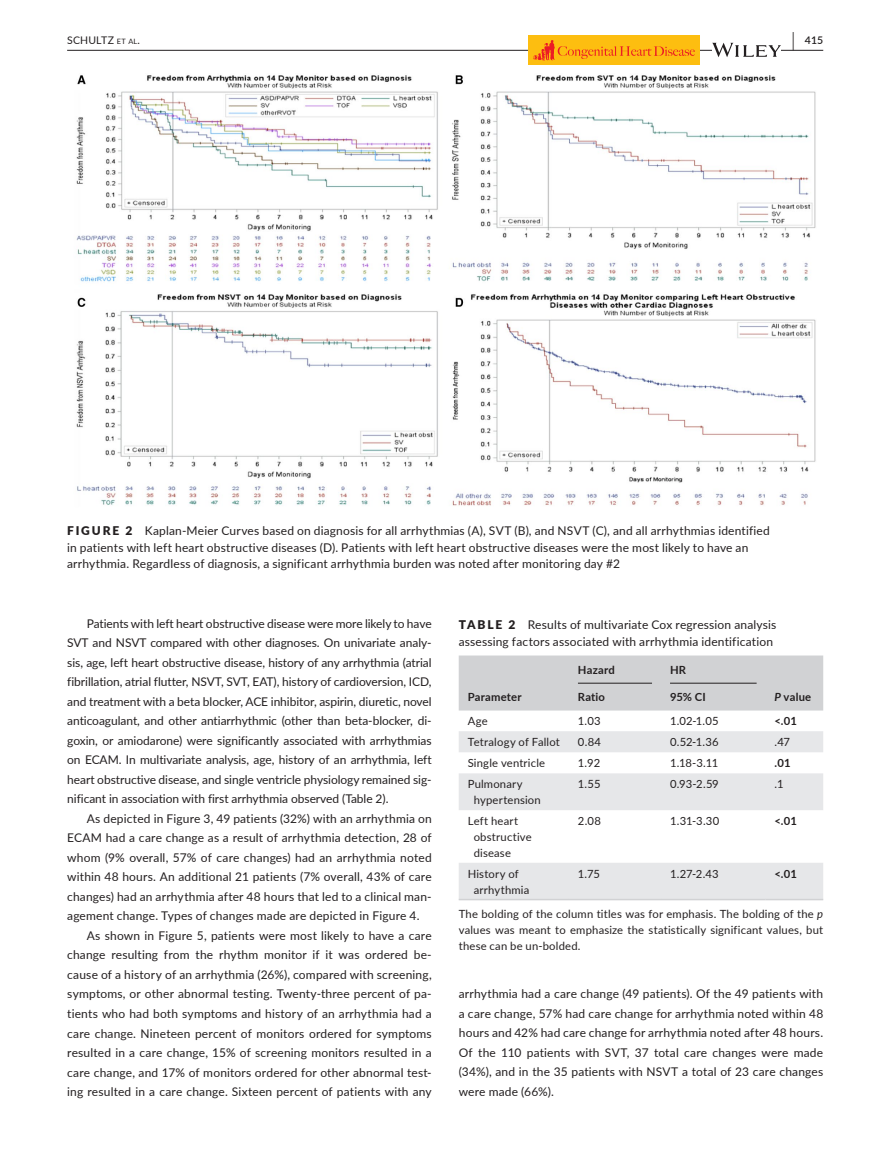
<style>
.page{position:relative;width:893px;height:1174px;background:#fff}
.page>*{position:absolute;margin:0;border:0;box-sizing:border-box;transform-origin:0 0}
.t1{font:600 19.5px "Lato";color:#231f20;scale:.48 1}
.t2{font:12px/19.5px "Lato";letter-spacing:.015em;color:#231f20;text-align:justify}
.t3{font:11.25px/15.8px "Lato";letter-spacing:.015em;color:#231f20}
.t4{font:700 11.25px "Lato";letter-spacing:.015em;color:#231f20}
.t5{font:10.5px "Lato";letter-spacing:.02em;color:#231f20}
.t6{font:600 10.5px "Lato";color:#231f20}
.s1{font-size:7.35px}
.s2{font-weight:900}
.s3{color:#fff}
.s4{font-style:italic}
</style>
<div class="page">
<hr style="left:67px;top:50px;width:756px;height:1px;background:#231f20">
<div style="left:529px;top:35px;width:171px;height:30px;background:#fdbe10"></div>
<svg style="left:558px;top:46px;width:137px;height:13px"></svg>
<img style="left:534px;top:40px;width:20px;height:21px">
<svg style="left:712px;top:43px;width:69px;height:14px"></svg>
<img style="left:76px;top:75px;width:740px;height:431px">
<div style="left:459px;top:655px;width:364px;height:55px;background:#d1d2d4"></div>
<svg style="left:459px;top:731px;width:364px;height:167px;fill:#e6e7e9"></svg>
<hr style="left:459px;top:898px;width:110px;height:2px;background:#d1d2d4">
<hr style="left:569px;top:898px;width:92px;height:2px;background:#d1d2d4">
<hr style="left:661px;top:898px;width:105px;height:2px;background:#d1d2d4">
<hr style="left:766px;top:898px;width:57px;height:2px;background:#d1d2d4">
<hr style="left:578px;top:683px;width:74px;height:1px;background:#231f20">
<hr style="left:670px;top:683px;width:87px;height:1px;background:#231f20">
<h1 class="t1" style="left:792px;top:26px;width:7px">|</h1>
<p class="t5" style="left:67px;top:33px;width:74px">SCHULTZ <span class="s1">et al</span>.</p>
<p class="t6" style="left:805px;top:33px;width:20px">415</p>
<p class="t2" style="left:67px;top:522px;width:726px;line-height:16.5px;text-align:left"><span class="s2">FIGURE 2</span> Kaplan‐Meier Curves based on diagnosis for all arrhythmias (A), SVT (B), and NSVT (C), and all arrhythmias identified<br>in patients with left heart obstructive diseases (D). Patients with left heart obstructive diseases were the most likely to have an arrhythmia. Regardless of diagnosis, a significant arrhythmia burden was noted after monitoring day #2 <span class="s3">[Colour figure can be viewed at</span></p>
<p class="t2" style="left:67px;top:613px;width:366px;text-indent:20px">Patients with left heart obstructive disease were more likely to have SVT and NSVT compared with other diagnoses. On univariate analy‐ sis, age, left heart obstructive disease, history of any arrhythmia (atrial fibrillation, atrial flutter, NSVT, SVT, EAT), history of cardioversion, ICD, and treatment with a beta blocker, ACE inhibitor, aspirin, diuretic, novel anticoagulant, and other antiarrhythmic (other than beta‐blocker, di‐ goxin, or amiodarone) were significantly associated with arrhythmias on ECAM. In multivariate analysis, age, history of an arrhythmia, left heart obstructive disease, and single ventricle physiology remained sig‐ nificant in association with first arrhythmia observed (Table 2).</p>
<p class="t2" style="left:67px;top:808px;width:366px;text-indent:20px">As depicted in Figure 3, 49 patients (32%) with an arrhythmia on ECAM had a care change as a result of arrhythmia detection, 28 of whom (9% overall, 57% of care changes) had an arrhythmia noted within 48 hours. An additional 21 patients (7% overall, 43% of care changes) had an arrhythmia after 48 hours that led to a clinical man‐ agement change. Types of changes made are depicted in Figure 4.</p>
<p class="t2" style="left:67px;top:925px;width:366px;text-indent:20px">As shown in Figure 5, patients were most likely to have a care change resulting from the rhythm monitor if it was ordered be‐ cause of a history of an arrhythmia (26%), compared with screening, symptoms, or other abnormal testing. Twenty‐three percent of pa‐ tients who had both symptoms and history of an arrhythmia had a care change. Nineteen percent of monitors ordered for symptoms resulted in a care change, 15% of screening monitors resulted in a care change, and 17% of monitors ordered for other abnormal test‐ ing resulted in a care change. Sixteen percent of patients with any</p>
<p class="t2" style="left:459px;top:616px;width:319px;line-height:16.5px"><span class="s2">TABLE 2</span> Results of multivariate Cox regression analysis assessing factors associated with arrhythmia identification</p>
<p class="t4" style="left:468px;top:689px;width:55px">Parameter</p>
<p class="t4" style="left:578px;top:661px;width:38px">Hazard</p>
<p class="t4" style="left:670px;top:661px;width:18px">HR</p>
<p class="t4" style="left:578px;top:689px;width:29px">Ratio</p>
<p class="t4" style="left:670px;top:689px;width:37px">95% CI</p>
<p class="t4" style="left:775px;top:689px;width:38px"><span class="s4">P</span> value</p>
<p class="t3" style="left:468px;top:713px;width:21px">Age</p>
<p class="t3" style="left:578px;top:713px;width:24px">1.03</p>
<p class="t3" style="left:670px;top:713px;width:50px">1.02‐1.05</p>
<p class="t4" style="left:775px;top:713px;width:24px">&lt;.01</p>
<p class="t3" style="left:468px;top:734px;width:94px">Tetralogy of Fallot</p>
<p class="t3" style="left:578px;top:734px;width:25px">0.84</p>
<p class="t3" style="left:670px;top:734px;width:50px">0.52‐1.36</p>
<p class="t3" style="left:775px;top:734px;width:17px">.47</p>
<p class="t3" style="left:468px;top:755px;width:79px">Single ventricle</p>
<p class="t3" style="left:578px;top:755px;width:24px">1.92</p>
<p class="t3" style="left:670px;top:755px;width:50px">1.18‐3.11</p>
<p class="t4" style="left:775px;top:755px;width:17px">.01</p>
<p class="t3" style="left:474px;top:776px;width:69px;text-indent:-6px">Pulmonary hypertension</p>
<p class="t3" style="left:578px;top:776px;width:24px">1.55</p>
<p class="t3" style="left:670px;top:776px;width:50px">0.93‐2.59</p>
<p class="t3" style="left:775px;top:776px;width:10px">.1</p>
<p class="t3" style="left:474px;top:813px;width:60px;text-indent:-6px">Left heart obstructive disease</p>
<p class="t3" style="left:578px;top:813px;width:25px">2.08</p>
<p class="t3" style="left:670px;top:813px;width:51px">1.31‐3.30</p>
<p class="t4" style="left:775px;top:813px;width:24px">&lt;.01</p>
<p class="t3" style="left:474px;top:865px;width:57px;text-indent:-6px">History of arrhythmia</p>
<p class="t3" style="left:578px;top:865px;width:24px">1.75</p>
<p class="t3" style="left:670px;top:865px;width:50px">1.27‐2.43</p>
<p class="t4" style="left:775px;top:865px;width:24px">&lt;.01</p>
<p class="t3" style="left:459px;top:906px;width:366px;text-align:justify">The bolding of the column titles was for emphasis. The bolding of the <span class="s4">p </span>values was meant to emphasize the statistically significant values, but these can be un‐bolded.</p>
<p class="t2" style="left:459px;top:983px;width:366px">arrhythmia had a care change (49 patients). Of the 49 patients with a care change, 57% had care change for arrhythmia noted within 48 hours and 42% had care change for arrhythmia noted after 48 hours.<br>Of the 110 patients with SVT, 37 total care changes were made (34%), and in the 35 patients with NSVT a total of 23 care changes were made (66%).</p>
</div>
